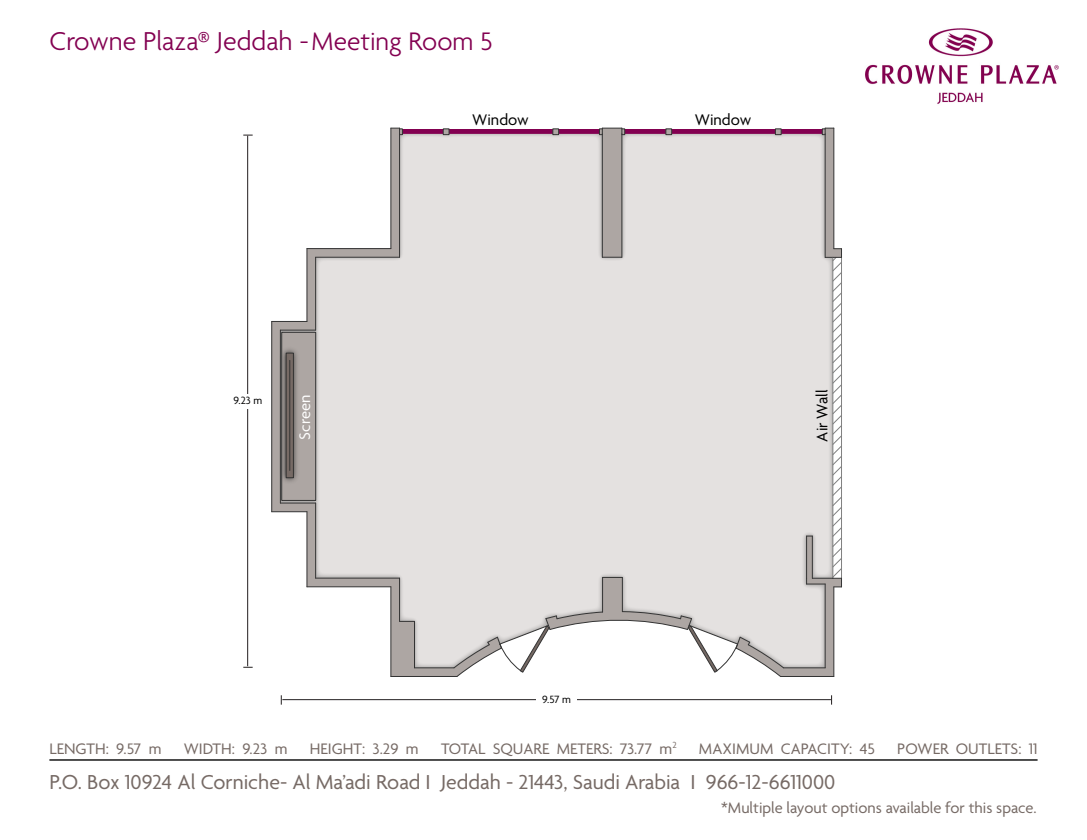
<style>
.page{position:relative;width:1087px;height:840px;background:#fff}
.page>*{position:absolute;margin:0;border:0;box-sizing:border-box;transform-origin:0 0}
.t1{font:300 28px "Agenda";color:#830051}
.t2{font:21.88px "Agenda";color:#766a65}
.t3{font:16.62px "Agenda";color:#000}
.t4{font:16.62px "Agenda";color:#fff}
.t5{font:16.45px "Agenda";color:#766a65}
.t6{font:11.38px "Agenda";color:#000}
.s1{font-size:27.47px}
</style>
<div class="page">
<img style="left:865px;top:28px;width:194px;height:76px">
<svg style="left:272px;top:128px;width:171px;height:548px"></svg>
<svg style="left:280px;top:134px;width:163px;height:534px;fill:#e4e1e0"></svg>
<img style="left:278px;top:345px;width:24px;height:141px">
<svg style="left:288px;top:355px;width:4px;height:121px"></svg>
<hr style="left:280px;top:503px;width:36px;height:1px;background:#333">
<hr style="left:272px;top:511px;width:35px;height:1px;background:#333">
<hr style="left:315px;top:503px;width:1px;height:75px;background:#333">
<hr style="left:307px;top:512px;width:1px;height:75px;background:#333">
<hr style="left:316px;top:578px;width:83px;height:1px;background:#333">
<hr style="left:307px;top:586px;width:84px;height:1px;background:#333">
<hr style="left:399px;top:578px;width:1px;height:43px;background:#333">
<hr style="left:390px;top:587px;width:1px;height:89px;background:#333">
<svg style="left:399px;top:621px;width:15px;height:1px"></svg>
<hr style="left:414px;top:621px;width:1px;height:47px;background:#333">
<hr style="left:414px;top:668px;width:40px;height:1px;background:#333">
<hr style="left:391px;top:676px;width:66px;height:1px;background:#333">
<hr style="left:280px;top:330px;width:1px;height:173px;background:#333">
<hr style="left:271px;top:321px;width:1px;height:191px;background:#333">
<hr style="left:280px;top:330px;width:36px;height:1px;background:#333">
<hr style="left:272px;top:321px;width:35px;height:1px;background:#333">
<hr style="left:315px;top:257px;width:1px;height:73px;background:#333">
<hr style="left:307px;top:249px;width:1px;height:72px;background:#333">
<hr style="left:316px;top:257px;width:83px;height:1px;background:#333">
<hr style="left:307px;top:248px;width:84px;height:1px;background:#333">
<hr style="left:399px;top:134px;width:1px;height:123px;background:#333">
<hr style="left:390px;top:128px;width:1px;height:121px;background:#333">
<div style="left:281px;top:332px;width:35px;height:169px;border:1px solid #333"></div>
<div style="left:286px;top:353px;width:8px;height:125px;border:1px solid #333"></div>
<hr style="left:290px;top:360px;width:1px;height:110px;background:#333">
<svg style="left:391px;top:128px;width:12px;height:7px"></svg>
<svg style="left:443px;top:128px;width:399px;height:549px;background:#e0dcdb"></svg>
<hr style="left:247px;top:136px;width:1px;height:530px;background:#231f20">
<hr style="left:282px;top:699px;width:549px;height:1px;background:#231f20">
<div style="left:536px;top:693px;width:41px;height:14px;background:#fff"></div>
<div style="left:228px;top:394px;width:40px;height:15px;background:#fff"></div>
<hr style="left:49px;top:759px;width:988px;height:2px;background:#000">
<p class="t1" style="left:49px;top:26px;width:445px">Crowne Plaza® Jeddah -<span class="s1">Meeting Room 5</span></p>
<p class="t3" style="left:472px;top:110px;width:58px">Window</p>
<p class="t3" style="left:695px;top:110px;width:58px">Window</p>
<p class="t6" style="left:234px;top:394px;width:30px">9.23 m</p>
<p class="t4" style="left:296px;top:440px;width:46px;rotate:-90deg">Screen</p>
<p class="t3" style="left:813px;top:442px;width:54px;rotate:-90deg">Air Wall</p>
<p class="t6" style="left:542px;top:693px;width:30px">9.57 m</p>
<p class="t5" style="left:49px;top:740px;width:114px">LENGTH: 9.57 m</p>
<p class="t5" style="left:184px;top:740px;width:105px">WIDTH: 9.23 m</p>
<p class="t5" style="left:310px;top:740px;width:110px">HEIGHT: 3.29 m</p>
<p class="t5" style="left:441px;top:740px;width:237px">TOTAL SQUARE METERS: 73.77 m<sup>2</sup></p>
<p class="t5" style="left:699px;top:740px;width:178px">MAXIMUM CAPACITY: 45</p>
<p class="t5" style="left:897px;top:740px;width:142px">POWER OUTLETS: 11</p>
<h2 class="t2" style="left:49px;top:770px;width:787px">P.O. Box 10924 Al Corniche- Al Ma’adi Road I Jeddah - 21443, Saudi Arabia I 966-12-6611000</h2>
<p class="t5" style="left:721px;top:799px;width:317px">*Multiple layout options available for this space.</p>
</div>
